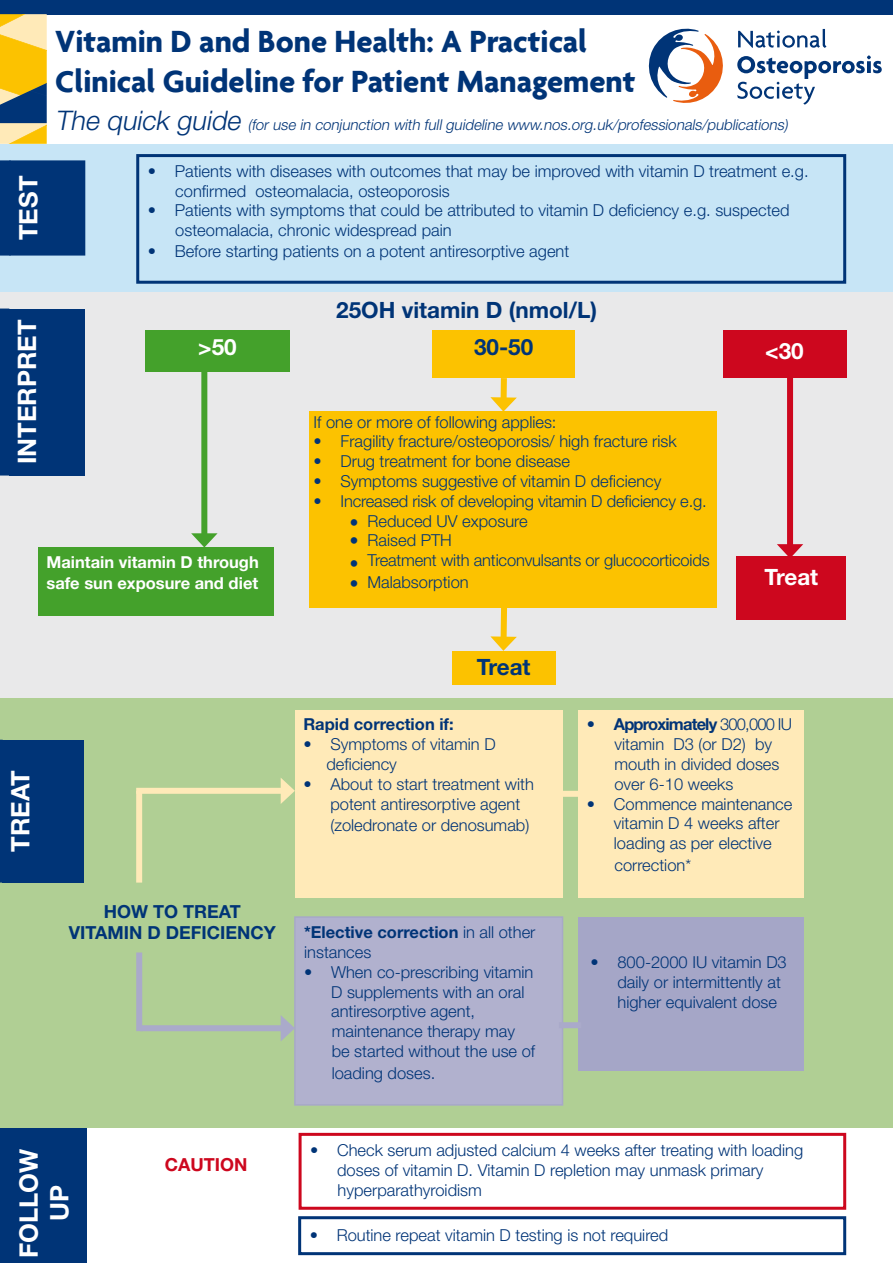
<style>
.page{position:relative;width:893px;height:1263px;background:#fff}
.page>*{position:absolute;margin:0;border:0;box-sizing:border-box;transform-origin:0 0}
.t1{font:700 33px/39.6px "Agenda";color:#003477}
.t2{font:26.1px "Times New Roman";color:#003477}
.t3{font:700 25.5px/30.6px "Helvetica Neue LT Std";color:#fff;text-align:center}
.t4{font:700 22.5px "Helvetica Neue LT Std";color:#003477}
.t5{font:700 22.5px "Helvetica Neue LT Std";color:#fff}
.t6{font:700 18px/21.6px "Helvetica Neue LT Std";color:#003477;text-align:center}
.t7{font:700 18px "Helvetica Neue LT Std";color:#cd071e}
.t8{font:300 16.5px/19.8px "Helvetica Neue LT Std";color:#003477}
.t9{font:700 16.5px/19.8px "Helvetica Neue LT Std";color:#003477}
.t10{font:700 16.5px/21.6px "Helvetica Neue LT Std";color:#fff}
.t11{font:italic 300 15px "Helvetica Neue LT Std";color:#003477}
.s1{font-size:27px}
.s2{font-weight:300}
.s3{font-weight:700}
</style>
<div class="page">
<svg style="left:0;top:1128px;width:11px;height:135px"></svg>
<div style="left:11px;top:1120px;width:76px;height:143px;background:#003477"></div>
<div style="left:0;top:684px;width:893px;height:444px;background:#b0cf94"></div>
<div style="left:0;top:291px;width:893px;height:406px;background:#e9e9ea"></div>
<div style="left:0;top:144px;width:893px;height:147px;background:#c7e5f6"></div>
<div style="left:309px;top:412px;width:408px;height:196px;background:#fcc200"></div>
<div style="left:295px;top:710px;width:267px;height:188px;background:#ffeab8"></div>
<div style="left:578px;top:710px;width:225px;height:188px;background:#ffeab8"></div>
<div style="left:295px;top:917px;width:267px;height:188px;background:#b1b1ce"></div>
<div style="left:294px;top:916px;width:269px;height:190px;border:2px solid #a7a8c8"></div>
<div style="left:578px;top:917px;width:225px;height:153px;background:#a5a6c7"></div>
<div style="left:298px;top:1216px;width:548px;height:39px;border:3px solid #003477"></div>
<div style="left:299px;top:1133px;width:547px;height:77px;border:3px solid #cd071e"></div>
<div style="left:38px;top:547px;width:236px;height:69px;background:#44a12b"></div>
<div style="left:736px;top:556px;width:110px;height:64px;background:#cd071e"></div>
<div style="left:145px;top:330px;width:145px;height:42px;background:#44a12b"></div>
<div style="left:432px;top:330px;width:143px;height:48px;background:#fcc200"></div>
<div style="left:723px;top:330px;width:123px;height:48px;background:#cd071e"></div>
<div style="left:0;top:0;width:893px;height:14px;background:#003477"></div>
<svg style="left:738px;top:29px;width:89px;height:19px"></svg>
<svg style="left:737px;top:55px;width:145px;height:50px"></svg>
<svg style="left:649px;top:29px;width:74px;height:74px"></svg>
<div style="left:10px;top:161px;width:75px;height:94px;background:#003477"></div>
<div style="left:9px;top:160px;width:76px;height:96px;border:2px solid #003477"></div>
<div style="left:501px;top:378px;width:6px;height:25px;background:#fcc200"></div>
<svg style="left:490px;top:397px;width:27px;height:15px"></svg>
<div style="left:787px;top:363px;width:6px;height:186px;background:#cd071e"></div>
<svg style="left:777px;top:544px;width:26px;height:12px"></svg>
<div style="left:201px;top:363px;width:6px;height:176px;background:#44a12b"></div>
<svg style="left:191px;top:533px;width:27px;height:14px"></svg>
<div style="left:136px;top:791px;width:6px;height:91px;background:#ffeab8"></div>
<div style="left:136px;top:788px;width:150px;height:6px;background:#ffeab8"></div>
<svg style="left:281px;top:778px;width:14px;height:26px"></svg>
<div style="left:136px;top:952px;width:6px;height:79px;background:#aaaaca"></div>
<div style="left:140px;top:1025px;width:146px;height:6px;background:#aaaaca"></div>
<svg style="left:281px;top:1015px;width:14px;height:26px"></svg>
<div style="left:136px;top:154px;width:710px;height:130px;border:3px solid #003477"></div>
<svg style="left:0;top:14px;width:47px;height:130px;background:#c4ae56"></svg>
<div style="left:9px;top:309px;width:76px;height:166px;background:#003477"></div>
<div style="left:3px;top:740px;width:81px;height:142px;background:#003477"></div>
<svg style="left:0;top:160px;width:11px;height:96px"></svg>
<svg style="left:0;top:309px;width:9px;height:166px"></svg>
<svg style="left:0;top:740px;width:3px;height:142px"></svg>
<svg style="left:490px;top:608px;width:27px;height:43px"></svg>
<div style="left:452px;top:651px;width:103px;height:33px;background:#fcc200"></div>
<div style="left:553px;top:791px;width:34px;height:6px;background:#ffeab8"></div>
<div style="left:559px;top:1022px;width:22px;height:6px;background:#aaaaca"></div>
<h3 class="t3" style="left:13px;top:240px;width:66px;rotate:-90deg">TEST</h3>
<h1 class="t1" style="left:55px;top:21px;width:582px">Vitamin D and Bone Health: A Practical<br>Clinical Guideline for Patient Management</h1>
<p class="t11" style="left:55px;top:116px;width:734px"><span class="s1">The quick guide</span> (for use in conjunction with full guideline www.nos.org.uk/professionals/publications)</p>
<p class="t8" style="left:175px;top:161px;width:635px;text-indent:-28px">• Patients with diseases with outcomes that may be improved with vitamin D treatment e.g. confirmed osteomalacia, osteoporosis</p>
<p class="t8" style="left:175px;top:200px;width:616px;text-indent:-28px">• Patients with symptoms that could be attributed to vitamin D deficiency e.g. suspected osteomalacia, chronic widespread pain</p>
<p class="t8" style="left:148px;top:241px;width:423px">• Before starting patients on a potent antiresorptive agent</p>
<h3 class="t3" style="left:11px;top:464px;width:146px;rotate:-90deg">INTERPRET</h3>
<h3 class="t4" style="left:336px;top:296px;width:262px">25OH vitamin D (nmol/L)</h3>
<h3 class="t5" style="left:198px;top:333px;width:40px">&gt;50</h3>
<h3 class="t4" style="left:474px;top:333px;width:61px">30-50</h3>
<h3 class="t5" style="left:765px;top:337px;width:40px">&lt;30</h3>
<p class="t10" style="left:46px;top:551px;width:214px">Maintain vitamin D through safe sun exposure and diet</p>
<p class="t8" style="left:314px;top:411px;width:244px">If one or more of following applies:</p>
<p class="t8" style="left:314px;top:431px;width:365px">• Fragility fracture/osteoporosis/ high fracture risk</p>
<p class="t8" style="left:314px;top:451px;width:258px">• Drug treatment for bone disease</p>
<p class="t8" style="left:314px;top:471px;width:349px">• Symptoms suggestive of vitamin D deficiency</p>
<p class="t8" style="left:368px;top:491px;width:344px;text-indent:-54px">• Increased risk of developing vitamin D deficiency e.g.<br>Reduced UV exposure<br>Raised PTH<br>Treatment with anticonvulsants or glucocorticoids</p>
<p class="t8" style="left:368px;top:572px;width:103px">Malabsorption</p>
<h2 class="t2" style="left:349px;top:505px;width:11px">•</h2>
<h2 class="t2" style="left:349px;top:523px;width:11px">•</h2>
<h2 class="t2" style="left:349px;top:545px;width:11px">•</h2>
<h2 class="t2" style="left:349px;top:565px;width:11px">•</h2>
<h3 class="t5" style="left:764px;top:563px;width:55px">Treat</h3>
<h3 class="t3" style="left:4px;top:852px;width:83px;rotate:-90deg">TREAT</h3>
<p class="t6" style="left:69px;top:900px;width:208px">HOW TO TREAT<br>VITAMIN D DEFICIENCY</p>
<h3 class="t4" style="left:477px;top:653px;width:55px">Treat</h3>
<p class="t9" style="left:303px;top:714px;width:152px">Rapid correction if:</p>
<p class="t8" style="left:326px;top:734px;width:171px;text-indent:-23px">• Symptoms of vitamin D deficiency</p>
<p class="t8" style="left:330px;top:774px;width:205px;text-indent:-27px">• About to start treatment with potent antiresorptive agent</p>
<p class="t8" style="left:330px;top:815px;width:200px">(zoledronate or denosumab)</p>
<p class="t9" style="left:304px;top:922px;width:233px">*Elective correction <span class="s2">in all other instances</span></p>
<p class="t8" style="left:331px;top:961px;width:206px;text-indent:-27px">• When co-prescribing vitamin<br>D supplements with an oral antiresorptive agent, maintenance therapy may be started without the use of</p>
<p class="t8" style="left:332px;top:1062px;width:105px">loading doses.</p>
<p class="t8" style="left:614px;top:714px;width:179px;text-indent:-28px"><span class="s3">• Approximately</span> 300,000 IU vitamin D3 (or D2) by mouth in divided doses over 6-10 weeks</p>
<p class="t8" style="left:614px;top:793px;width:180px;text-indent:-27px">• Commence maintenance vitamin D 4 weeks after loading as per elective</p>
<p class="t8" style="left:614px;top:855px;width:78px">correction*</p>
<p class="t8" style="left:617px;top:952px;width:171px;text-indent:-27px">• 800-2000 IU vitamin D3 daily or intermittently at higher equivalent dose</p>
<h3 class="t3" style="left:13px;top:1258px;width:111px;rotate:-90deg">FOLLOW<br>UP</h3>
<p class="t7" style="left:165px;top:1153px;width:84px">CAUTION</p>
<p class="t8" style="left:337px;top:1140px;width:468px;text-indent:-27px">• Check serum adjusted calcium 4 weeks after treating with loading doses of vitamin D. Vitamin D repletion may unmask primary hyperparathyroidism</p>
<p class="t8" style="left:310px;top:1224px;width:360px">• Routine repeat vitamin D testing is not required</p>
</div>
